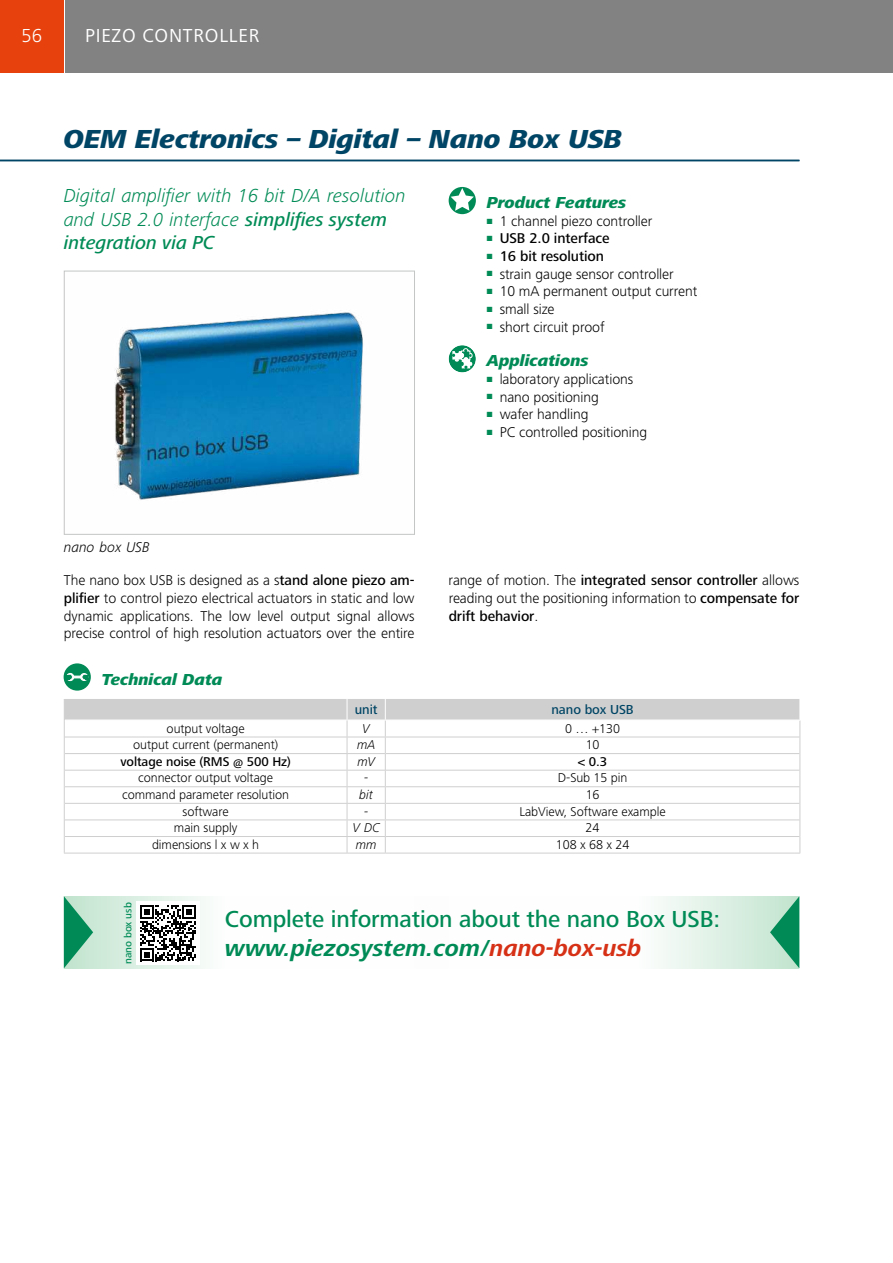
<style>
.page{position:relative;width:893px;height:1263px;background:#fff}
.page>*{position:absolute;margin:0;border:0;box-sizing:border-box;transform-origin:0 0}
.t1{font:italic 800 27px "Frutiger Next LT";letter-spacing:-.005em;color:#004565}
.t2{font:500 24px/28.5px "Frutiger Next LT";letter-spacing:-.005em;color:#008b56}
.t3{font:italic 300 19.5px/23.4px "Frutiger Next LT";letter-spacing:-.005em;color:#008b56}
.t4{font:19.5px "Frutiger Next LT";letter-spacing:.04em;color:#fff}
.t5{font:300 19.5px "Frutiger Next LT";color:#fff}
.t6{font:italic 800 16.5px "Frutiger Next LT";letter-spacing:-.005em;color:#008b56}
.t7{font:300 14.7px/17.7px "Frutiger Next LT";letter-spacing:-.005em;color:#000;text-align:justify}
.t8{font:500 14.7px "Frutiger Next LT";letter-spacing:-.005em;color:#000}
.t9{font:italic 300 14.7px "Frutiger Next LT";letter-spacing:-.005em;color:#000}
.t10{font:500 13.5px "Frutiger Next LT";letter-spacing:-.005em;color:#004565}
.t11{font:300 13.2px "Frutiger Next LT";letter-spacing:-.005em;color:#000}
.t12{font:500 13.2px "Frutiger Next LT";letter-spacing:-.005em;color:#000}
.t13{font:italic 300 13.2px "Frutiger Next LT";letter-spacing:-.005em;color:#000}
.t14{font:500 10.5px "Frutiger Next LT";letter-spacing:-.005em;color:#008b56}
.s1{font-weight:500}
.s2{font-weight:700;font-style:italic}
.s3{font-weight:700;font-style:italic;color:#d63116}
</style>
<div class="page">
<div style="left:66px;top:0;width:827px;height:72px;background:#818281"></div>
<div style="left:0;top:0;width:64px;height:72px;background:#e7420d"></div>
<svg style="left:449px;top:187px;width:27px;height:27px"></svg>
<svg style="left:451px;top:188px;width:23px;height:23px"></svg>
<svg style="left:449px;top:345px;width:27px;height:27px"></svg>
<svg style="left:452px;top:348px;width:20px;height:20px"></svg>
<img style="left:115px;top:312px;width:248px;height:188px">
<div style="left:64px;top:271px;width:351px;height:263px;border:1px solid #c4c5c5"></div>
<hr style="left:0;top:160px;width:799px;height:1px;background:#004565">
<div style="left:64px;top:663px;width:27px;height:28px;background:#008b56;border-radius:50%"></div>
<div style="left:66px;top:673px;width:8px;height:8px;border:1px solid #fff;border-radius:50%"></div>
<div style="left:80px;top:673px;width:8px;height:8px;border:1px solid #fff;border-radius:50%"></div>
<svg style="left:66px;top:675px;width:22px;height:4px"></svg>
<hr style="left:64px;top:853px;width:283px;height:1px;background:#cfcfcf">
<hr style="left:347px;top:853px;width:38px;height:1px;background:#cfcfcf">
<hr style="left:385px;top:853px;width:415px;height:1px;background:#cfcfcf">
<svg style="left:64px;top:699px;width:736px;height:154px"></svg>
<svg style="left:93px;top:896px;width:111px;height:72px;background:#d8ede0"></svg>
<svg style="left:661px;top:896px;width:109px;height:72px;background:#dff1e6"></svg>
<div style="left:136px;top:901px;width:64px;height:64px;background:#fff"></div>
<svg style="left:140px;top:905px;width:56px;height:56px"></svg>
<svg style="left:770px;top:896px;width:29px;height:72px;background:#65b995"></svg>
<svg style="left:64px;top:896px;width:29px;height:72px;background:#63b894"></svg>
<h3 class="t5" style="left:22px;top:25px;width:22px">56</h3>
<h3 class="t4" style="left:85px;top:25px;width:176px">PIEZO CONTROLLER</h3>
<h1 class="t1" style="left:64px;top:124px;width:560px">OEM Electronics – Digital – Nano Box USB</h1>
<h3 class="t3" style="left:64px;top:184px;width:343px">Digital amplifier with 16 bit D/A resolution and USB 2.0 interface <span class="s1">simplifies system integration via PC</span></h3>
<p class="t9" style="left:64px;top:539px;width:87px">nano box USB</p>
<p class="t6" style="left:487px;top:193px;width:141px">Product Features</p>
<p class="t7" style="left:487px;top:212px;width:167px"><sup>■</sup> 1 channel piezo controller</p>
<p class="t8" style="left:487px;top:230px;width:124px"><sup>■</sup> USB 2.0 interface</p>
<p class="t8" style="left:487px;top:248px;width:119px"><sup>■</sup> 16 bit resolution</p>
<p class="t7" style="left:487px;top:265px;width:188px"><sup>■</sup> strain gauge sensor controller</p>
<p class="t7" style="left:487px;top:283px;width:212px"><sup>■</sup> 10 mA permanent output current</p>
<p class="t7" style="left:487px;top:300px;width:69px"><sup>■</sup> small size</p>
<p class="t7" style="left:487px;top:318px;width:119px"><sup>■</sup> short circuit proof</p>
<p class="t6" style="left:487px;top:352px;width:103px">Applications</p>
<p class="t7" style="left:487px;top:370px;width:148px"><sup>■</sup> laboratory applications</p>
<p class="t7" style="left:487px;top:388px;width:114px"><sup>■</sup> nano positioning</p>
<p class="t7" style="left:487px;top:406px;width:103px"><sup>■</sup> wafer handling</p>
<p class="t7" style="left:487px;top:423px;width:162px"><sup>■</sup> PC controlled positioning</p>
<p class="t7" style="left:64px;top:572px;width:352px">The nano box USB is designed as a s<span class="s1">tand alone piezo am&shy;plifier</span> to control piezo electrical actuators in static and low dynamic applications. The low level output signal allows precise control of high resolution actuators over the entire</p>
<p class="t7" style="left:449px;top:572px;width:352px">range of motion. The <span class="s1">integrated sensor controller</span> allows reading out the positioning information to <span class="s1">compensate for drift behavior</span>.</p>
<p class="t6" style="left:102px;top:670px;width:122px">Technical Data</p>
<p class="t10" style="left:355px;top:702px;width:24px">unit</p>
<p class="t10" style="left:551px;top:702px;width:84px">nano box USB</p>
<p class="t11" style="left:167px;top:721px;width:80px">output voltage</p>
<p class="t13" style="left:363px;top:721px;width:9px">V</p>
<p class="t11" style="left:565px;top:721px;width:56px">0 … +130</p>
<p class="t11" style="left:133px;top:738px;width:147px">output current (permanent)</p>
<p class="t13" style="left:357px;top:738px;width:20px">mA</p>
<p class="t11" style="left:586px;top:738px;width:15px">10</p>
<p class="t12" style="left:120px;top:754px;width:172px">voltage noise (RMS @ 500 Hz)</p>
<p class="t13" style="left:357px;top:754px;width:19px">mV</p>
<p class="t12" style="left:578px;top:754px;width:31px">&lt; 0.3</p>
<p class="t11" style="left:138px;top:771px;width:137px">connector output voltage</p>
<p class="t13" style="left:364px;top:771px;width:6px">-</p>
<p class="t11" style="left:558px;top:771px;width:71px">D-Sub 15 pin</p>
<p class="t11" style="left:122px;top:787px;width:169px">command parameter resolution</p>
<p class="t13" style="left:359px;top:787px;width:16px">bit</p>
<p class="t11" style="left:586px;top:787px;width:15px">16</p>
<p class="t11" style="left:183px;top:804px;width:48px">software</p>
<p class="t13" style="left:364px;top:804px;width:6px">-</p>
<p class="t11" style="left:519px;top:804px;width:148px">LabView, Software example</p>
<p class="t11" style="left:174px;top:820px;width:65px">main supply</p>
<p class="t13" style="left:353px;top:821px;width:29px">V DC</p>
<p class="t11" style="left:586px;top:820px;width:15px">24</p>
<p class="t11" style="left:152px;top:837px;width:109px">dimensions l x w x h</p>
<p class="t13" style="left:356px;top:837px;width:22px">mm</p>
<p class="t11" style="left:556px;top:837px;width:75px">108 x 68 x 24</p>
<p class="t14" style="left:122px;top:964px;width:63px;rotate:-90deg">nano box usb</p>
<h2 class="t2" style="left:225px;top:905px;width:497px">Complete information about the nano Box USB: <span class="s2">www.piezosystem.com/</span><span class="s3">nano-box-usb</span></h2>
</div>
